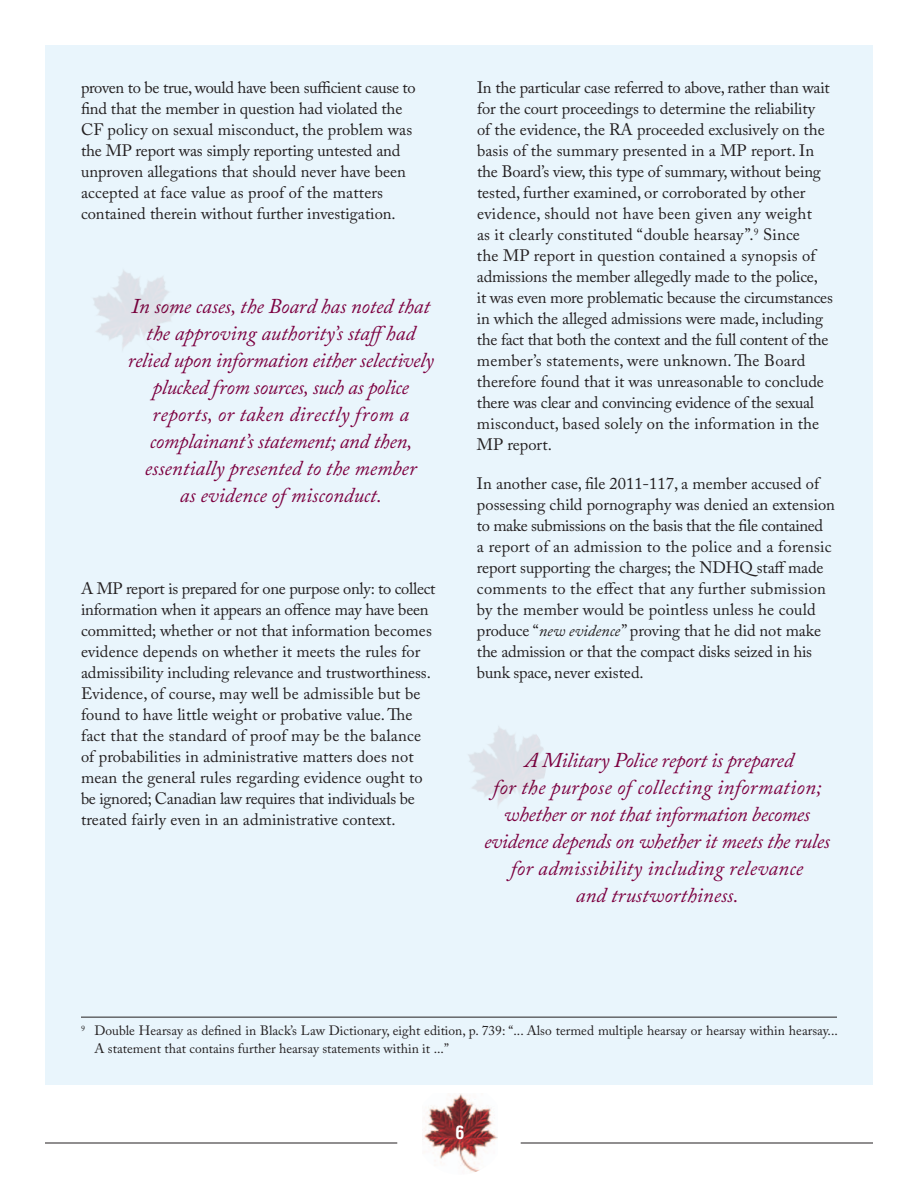
<style>
.page{position:relative;width:918px;height:1188px;background:#fff}
.page>*{position:absolute;margin:0;border:0;box-sizing:border-box;transform-origin:0 0}
.t1{font:italic 21px/27px "Adobe Caslon Pro";letter-spacing:-.005em;color:#7c0040;text-align:center}
.t2{font:700 condensed 18px "Helvetica LT Std";color:#fff}
.t3{font:16.5px/21px "Adobe Caslon Pro";color:#231f20}
.t4{font:13.5px/18px "Adobe Caslon Pro";color:#231f20}
.s1{font-style:italic}
</style>
<div class="page">
<img style="left:424px;top:1094px;width:73px;height:78px">
<hr style="left:45px;top:1143px;width:352px;height:1px;background:#231f20">
<hr style="left:521px;top:1143px;width:352px;height:1px;background:#231f20">
<div style="left:45px;top:45px;width:828px;height:1039px;background:#e9f5fc"></div>
<hr style="left:81px;top:1017px;width:756px;height:1px;background:#231f20">
<p class="t3" style="left:81px;top:77px;width:336px">proven to be true, would have been sufficient cause to find that the member in question had violated the CF policy on sexual misconduct, the problem was the MP report was simply reporting untested and unproven allegations that should never have been accepted at face value as proof of the matters contained therein without further investigation.</p>
<p class="t1" style="left:128px;top:292px;width:307px">In some cases, the Board has noted that the approving authority’s staffhad relied upon information either selectively plucked from sources, such as police reports, or taken directly from a complainant’s statement; and then, essentially presented to the member<br>as evidence of misconduct.</p>
<p class="t3" style="left:81px;top:578px;width:356px">A MP report is prepared for one purpose only: to collect information when it appears an offence may have been committed; whether or not that information becomes evidence depends on whether it meets the rules for admissibility including relevance and trustworthiness.<br>Evidence, of course, may well be admissible but be found to have little weight or probative value. The fact that the standard of proof may be the balance of probabilities in administrative matters does not mean the general rules regarding evidence ought to be ignored; Canadian law requires that individuals be treated fairly even in an administrative context.</p>
<p class="t3" style="left:477px;top:77px;width:357px">In the particular case referred to above, rather than wait for the court proceedings to determine the reliability<br>of the evidence, the RA proceeded exclusively on the basis of the summary presented in a MP report. In the Board’s view, this type of summary, without being tested, further examined, or corroborated by other evidence, should not have been given any weight<br>as it clearly constituted “double hearsay”.<sup>9</sup> Since<br>the MP report in question contained a synopsis of admissions the member allegedly made to the police,<br>it was even more problematic because the circumstances in which the alleged admissions were made, including the fact that both the context and the full content of the member’s statements, were unknown. The Board therefore found that it was unreasonable to conclude there was clear and convincing evidence of the sexual misconduct, based solely on the information in the MP report.</p>
<p class="t3" style="left:477px;top:473px;width:360px">In another case, file 2011-117, a member accused of possessing child pornography was denied an extension to make submissions on the basis that the file contained<br>a report of an admission to the police and a forensic report supporting the charges; the NDHQ staff made comments to the effect that any further submission by the member would be pointless unless he could produce “<span class="s1">new evidence</span>” proving that he did not make the admission or that the compact disks seized in his bunk space, never existed.</p>
<p class="t1" style="left:484px;top:747px;width:347px">A Military Police report is prepared<br>for the purpose of collecting information; whether or not that information becomes evidence depends on whether it meets the rules for admissibility including relevance<br>and trustworthiness.</p>
<p class="t4" style="left:94px;top:1022px;width:745px;text-indent:-13px"><sup>9</sup> Double Hearsay as defined in Black’s Law Dictionary, eight edition, p. 739: “... Also termed multiple hearsay or hearsay within hearsay...<br>A statement that contains further hearsay statements within it ...”</p>
<p class="t2" style="left:455px;top:1121px;width:10px">6</p>
</div>
